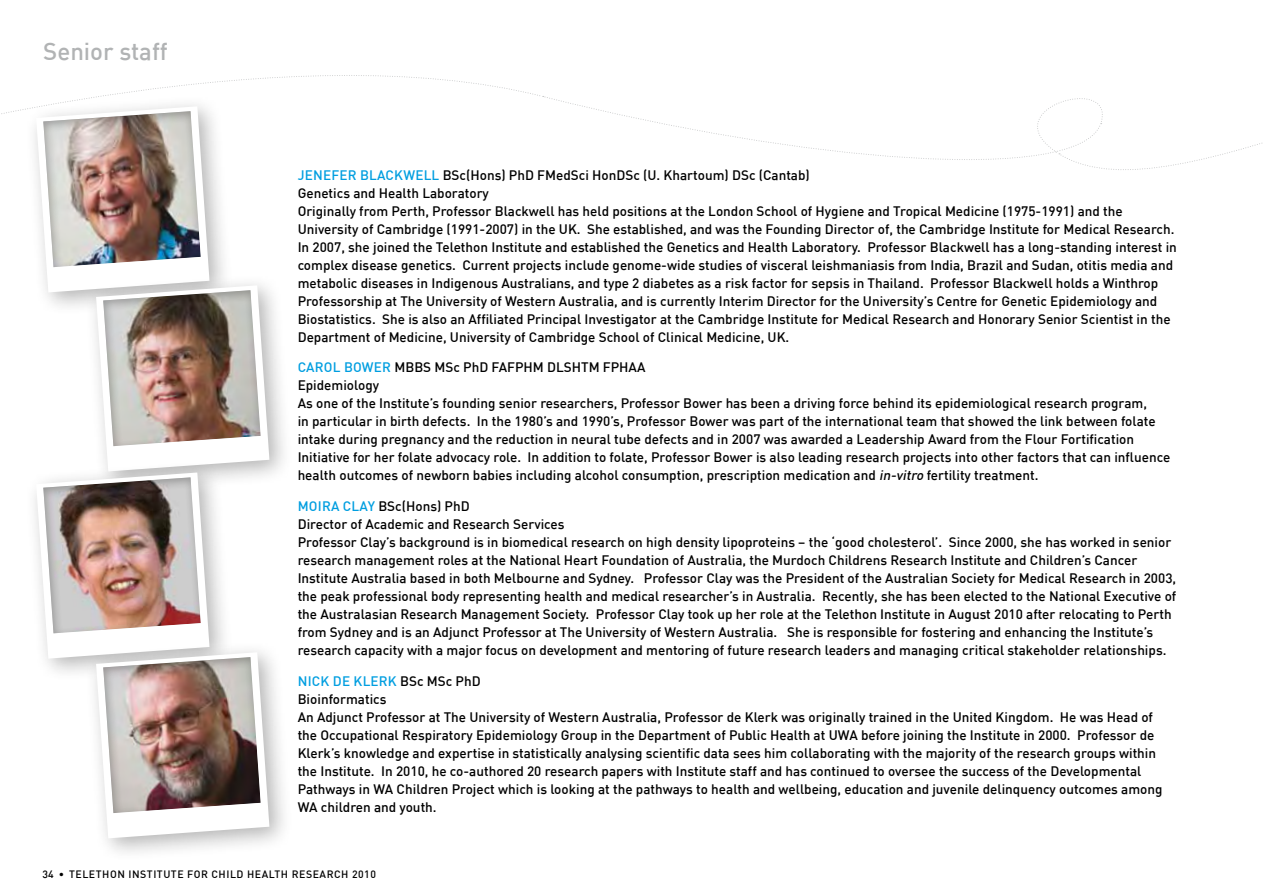
<style>
.page{position:relative;width:1263px;height:893px;background:#fff}
.page>*{position:absolute;margin:0;border:0;box-sizing:border-box;transform-origin:0 0}
.t1{font:500 24px "DIN";color:#b1b3b4}
.t2{font:500 13.5px/18px "DIN";color:#000}
.t3{font:500 13.5px "DIN";letter-spacing:.015em;color:#009ee0}
.t4{font:500 10.5px "DIN";letter-spacing:.05em;color:#000}
.s1{font-style:italic}
.s2{color:#009ee0}
</style>
<div class="page">
<svg style="left:1px;top:75px;width:539px;height:39px"></svg>
<svg style="left:544px;top:96px;width:445px;height:64px"></svg>
<svg style="left:990px;top:98px;width:273px;height:72px"></svg>
<div style="left:22px;top:93px;width:210px;height:222px;background:#fff"></div>
<div style="left:82px;top:272px;width:210px;height:222px;background:#000;opacity:.3"></div>
<div style="left:82px;top:639px;width:210px;height:221px;background:#000;opacity:.3"></div>
<img style="left:36px;top:106px;width:233px;height:732px">
<h1 class="t1" style="left:43px;top:36px;width:126px">Senior staff</h1>
<p class="t2" style="left:298px;top:165px;width:881px;text-indent:145px">BSc(Hons) PhD FMedSci HonDSc (U. Khartoum) DSc (Cantab)<br>Genetics and Health Laboratory<br>Originally from Perth, Professor Blackwell has held positions at the London School of Hygiene and Tropical Medicine (1975-1991) and the University of Cambridge (1991-2007) in the UK. She established, and was the Founding Director of, the Cambridge Institute for Medical Research.<br>In 2007, she joined the Telethon Institute and established the Genetics and Health Laboratory. Professor Blackwell has a long-standing interest in complex disease genetics. Current projects include genome-wide studies of visceral leishmaniasis from India, Brazil and Sudan, otitis media and metabolic diseases in Indigenous Australians, and type 2 diabetes as a risk factor for sepsis in Thailand. Professor Blackwell holds a Winthrop Professorship at The University of Western Australia, and is currently Interim Director for the University’s Centre for Genetic Epidemiology and Biostatistics. She is also an Affiliated Principal Investigator at the Cambridge Institute for Medical Research and Honorary Senior Scientist in the Department of Medicine, University of Cambridge School of Clinical Medicine, UK.</p>
<p class="t3" style="left:298px;top:359px;width:14px">Carol</p>
<p class="t3" style="left:344px;top:359px;width:16px">Bower</p>
<p class="t2" style="left:394px;top:358px;width:253px">MBBS MSc PhD FAFPHM DLSHTM FPHAA</p>
<p class="t2" style="left:298px;top:376px;width:874px">Epidemiology<br>As one of the Institute’s founding senior researchers, Professor Bower has been a driving force behind its epidemiological research program,<br>in particular in birth defects. In the 1980’s and 1990’s, Professor Bower was part of the international team that showed the link between folate intake during pregnancy and the reduction in neural tube defects and in 2007 was awarded a Leadership Award from the Flour Fortification Initiative for her folate advocacy role. In addition to folate, Professor Bower is also leading research projects into other factors that can influence health outcomes of newborn babies including alcohol consumption, prescription medication and <span class="s1">in-vitro</span> fertility treatment.</p>
<p class="t2" style="left:298px;top:497px;width:880px"><span class="s2">MOIRA CLAY</span> BSc(Hons) PhD<br>Director of Academic and Research Services<br>Professor Clay’s background is in biomedical research on high density lipoproteins – the ‘good cholesterol’. Since 2000, she has worked in senior research management roles at the National Heart Foundation of Australia, the Murdoch Childrens Research Institute and Children’s Cancer Institute Australia based in both Melbourne and Sydney. Professor Clay was the President of the Australian Society for Medical Research in 2003, the peak professional body representing health and medical researcher’s in Australia. Recently, she has been elected to the National Executive of the Australasian Research Management Society. Professor Clay took up her role at the Telethon Institute in August 2010 after relocating to Perth from Sydney and is an Adjunct Professor at The University of Western Australia. She is responsible for fostering and enhancing the Institute’s research capacity with a major focus on development and mentoring of future research leaders and managing critical stakeholder relationships.</p>
<p class="t3" style="left:298px;top:672px;width:15px">Nick</p>
<p class="t3" style="left:333px;top:672px;width:35px">de Klerk</p>
<p class="t2" style="left:400px;top:672px;width:82px">BSc MSc PhD</p>
<p class="t2" style="left:298px;top:690px;width:866px">Bioinformatics<br>An Adjunct Professor at The University of Western Australia, Professor de Klerk was originally trained in the United Kingdom. He was Head of the Occupational Respiratory Epidemiology Group in the Department of Public Health at UWA before joining the Institute in 2000. Professor de Klerk’s knowledge and expertise in statistically analysing scientific data sees him collaborating with the majority of the research groups within the Institute. In 2010, he co-authored 20 research papers with Institute staff and has continued to oversee the success of the Developmental Pathways in WA Children Project which is looking at the pathways to health and wellbeing, education and juvenile delinquency outcomes among WA children and youth.</p>
<p class="t3" style="left:298px;top:166px;width:17px">Jenefer</p>
<p class="t3" style="left:360px;top:166px;width:13px">Blackwell</p>
<p class="t4" style="left:43px;top:868px;width:335px">34 • TELETHON INSTITUTE FOR CHILD HEALTH RESEARCH 2010</p>
</div>
